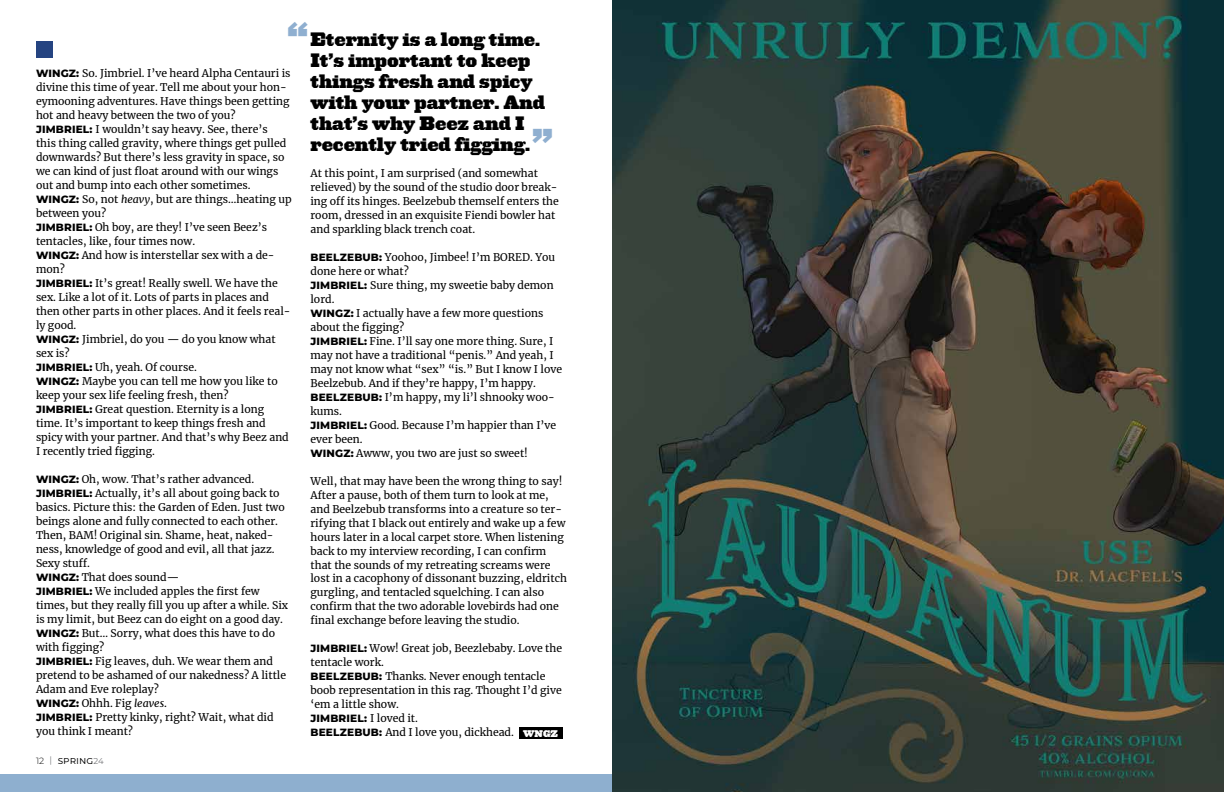
<style>
.page{position:relative;width:1224px;height:792px;background:#fff}
.page>*{position:absolute;margin:0;border:0;box-sizing:border-box;transform-origin:0 0}
.t1{font:900 40px "Acropolis HTF";color:#8fafd0}
.t2{font:900 18px/21px "Acropolis HTF";color:#000}
.t3{font:10.5px/14px "Merriweather";color:#000}
.t4{font:800 10.5px "Montserrat";letter-spacing:.015em;color:#000}
.t5{font:10.5px "Montserrat";color:#000}
.t6{font:900 9px "Acropolis HTF";color:#fff}
.s1{font-family:"Montserrat";font-weight:800}
.s2{font-style:italic}
.s3{font-family:"Merriweather";font-weight:400}
.s4{font-weight:300;font-size:9px}
.s5{font-size:9px;color:#808285}
.s6{font-size:8.5px;color:#77787b}
</style>
<div class="page">
<div style="left:519px;top:728px;width:43px;height:11px;background:#000"></div>
<div style="left:0;top:774px;width:612px;height:18px;background:#8eafcf"></div>
<div style="left:36px;top:42px;width:17px;height:16px;background:#254481"></div>
<img style="left:612px;top:0;width:612px;height:792px">
<h1 class="t1" style="left:287px;top:13px;width:23px">“</h1>
<h2 class="t2" style="left:310px;top:29px;width:236px">Eternity is a long time.<br>It’s important to keep things fresh and spicy with your partner. And that’s why Beez and I recently tried figging.</h2>
<p class="t3" style="left:36px;top:66px;width:257px"><span class="s1">WINGZ:</span> So. Jimbriel. I’ve heard Alpha Centauri is divine this time of year. Tell me about your hon&shy;eymooning adventures. Have things been getting hot and heavy between the two of you?<br><span class="s1">JIMBRIEL:</span> I wouldn’t say heavy. See, there’s<br>this thing called gravity, where things get pulled downwards? But there’s less gravity in space, so we can kind of just float around with our wings out and bump into each other sometimes.<br><span class="s1">WINGZ:</span> So, not <span class="s2">heavy</span>, but are things…heating up between you?<br><span class="s1">JIMBRIEL:</span> Oh boy, are they! I’ve seen Beez’s tentacles, like, four times now.<br><span class="s1">WINGZ:</span> And how is interstellar sex with a de&shy;mon?<br><span class="s1">JIMBRIEL:</span> It’s great! Really swell. We have the sex. Like a lot of it. Lots of parts in places and then other parts in other places. And it feels real&shy;ly good.<br><span class="s1">WINGZ:</span> Jimbriel, do you — do you know what sex is?<br><span class="s1">JIMBRIEL:</span> Uh, yeah. Of course.<br><span class="s1">WINGZ:</span> Maybe you can tell me how you like to keep your sex life feeling fresh, then?<br><span class="s1">JIMBRIEL:</span> Great question. Eternity is a long time. It’s important to keep things fresh and spicy with your partner. And that’s why Beez and I recently tried figging.</p>
<p class="t3" style="left:36px;top:472px;width:254px"><span class="s1">WINGZ:</span> Oh, wow. That’s rather advanced.<br><span class="s1">JIMBRIEL:</span> Actually, it’s all about going back to basics. Picture this: the Garden of Eden. Just two beings alone and fully connected to each other.<br>Then, BAM! Original sin. Shame, heat, naked&shy;ness, knowledge of good and evil, all that jazz.<br>Sexy stuff.<br><span class="s1">WINGZ:</span> That does sound—<br><span class="s1">JIMBRIEL:</span> We included apples the first few times, but they really fill you up after a while. Six is my limit, but Beez can do eight on a good day.<br><span class="s1">WINGZ:</span> But… Sorry, what does this have to do with figging?<br><span class="s1">JIMBRIEL:</span> Fig leaves, duh. We wear them and pretend to be ashamed of our nakedness? A little Adam and Eve roleplay?<br><span class="s1">WINGZ:</span> Ohhh. Fig <span class="s2">leaves</span>.<br><span class="s1">JIMBRIEL:</span> Pretty kinky, right? Wait, what did you think I meant?</p>
<h1 class="t1" style="left:553px;top:152px;width:23px;rotate:-180deg">“</h1>
<p class="t3" style="left:311px;top:165px;width:250px">At this point, I am surprised (and somewhat relieved) by the sound of the studio door break&shy;ing off its hinges. Beelzebub themself enters the room, dressed in an exquisite Fiendi bowler hat and sparkling black trench coat.</p>
<p class="t3" style="left:311px;top:249px;width:253px"><span class="s1">BEELZEBUB:</span> Yoohoo, Jimbee! I’m BORED. You done here or what?<br><span class="s1">JIMBRIEL:</span> Sure thing, my sweetie baby demon lord.<br><span class="s1">WINGZ:</span> I actually have a few more questions about the figging?<br><span class="s1">JIMBRIEL:</span> Fine. I’ll say one more thing. Sure, I may not have a traditional “penis.” And yeah, I may not know what “sex” “is.” But I know I love<br>Beelzebub. And if they’re happy, I’m happy.<br><span class="s1">BEELZEBUB:</span> I’m happy, my li’l shnooky woo&shy;kums.<br><span class="s1">JIMBRIEL:</span> Good. Because I’m happier than I’ve ever been.<br><span class="s1">WINGZ:</span> Awww, you two are just so sweet!</p>
<p class="t3" style="left:311px;top:473px;width:258px">Well, that may have been the wrong thing to say!<br>After a pause, both of them turn to look at me, and Beelzebub transforms into a creature so ter&shy;rifying that I black out entirely and wake up a few hours later in a local carpet store. When listening back to my interview recording, I can confirm that the sounds of my retreating screams were lost in a cacophony of dissonant buzzing, eldritch gurgling, and tentacled squelching. I can also confirm that the two adorable lovebirds had one final exchange before leaving the studio.</p>
<p class="t3" style="left:311px;top:641px;width:253px"><span class="s1">JIMBRIEL:</span> Wow! Great job, Beezlebaby. Love the tentacle work.<br><span class="s1">BEELZEBUB:</span> Thanks. Never enough tentacle boob representation in this rag. Thought I’d give ‘em a little show.</p>
<p class="t4" style="left:311px;top:711px;width:109px">JIMBRIEL: <span class="s3">I loved it.</span></p>
<p class="t3" style="left:311px;top:725px;width:205px"><span class="s1">BEELZEBUB:</span> And I love you, dickhead.</p>
<p class="t6" style="left:523px;top:728px;width:36px">WNGZ</p>
<p class="t5" style="left:36px;top:753px;width:69px"><span class="s4">12</span> <span class="s5">|</span> spring<span class="s6">24</span></p>
</div>
